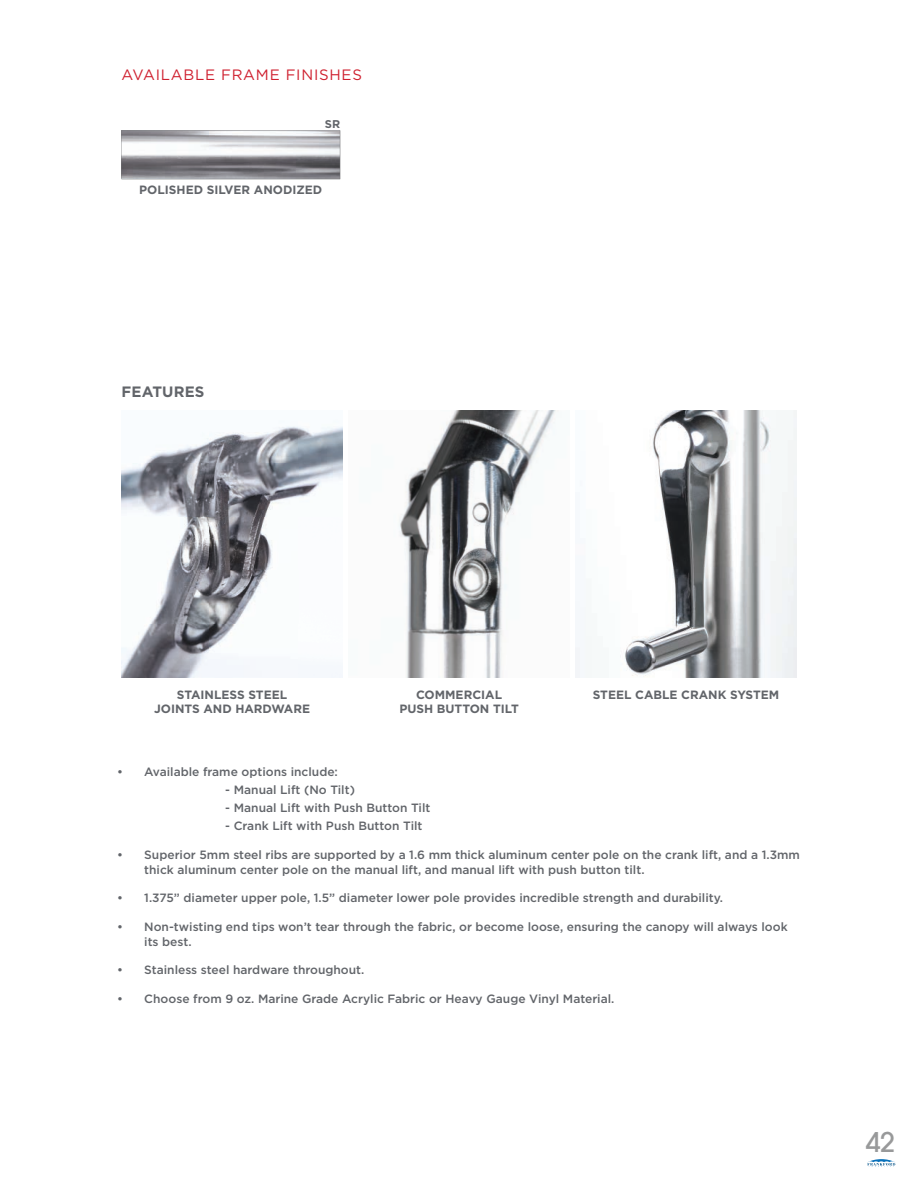
<style>
.page{position:relative;width:918px;height:1188px;background:#fff}
.page>*{position:absolute;margin:0;border:0;box-sizing:border-box;transform-origin:0 0}
.t1{font:500 27px "ITC Avant Garde Pro";color:#98999a}
.t2{font:15px "Gotham";letter-spacing:.05em;color:#cf202f}
.t3{font:700 15px "Gotham";letter-spacing:.01em;color:#62656a}
.t4{font:500 12px/15px "Gotham";color:#62656a}
.t5{font:700 12px/14.4px "Gotham";color:#62656a;text-align:center}
.t6{font:700 11.25px "Gotham";color:#62656a}
</style>
<div class="page">
<img style="left:575px;top:410px;width:222px;height:268px">
<img style="left:399px;top:410px;width:157px;height:268px">
<img style="left:122px;top:426px;width:221px;height:252px">
<svg style="left:867px;top:1159px;width:28px;height:8px"></svg>
<svg style="left:122px;top:130px;width:218px;height:49px"></svg>
<p class="t2" style="left:122px;top:66px;width:242px">AVAILABLE FRAME FINISHES</p>
<p class="t6" style="left:325px;top:117px;width:17px">SR</p>
<p class="t5" style="left:139px;top:183px;width:185px">POLISHED SILVER ANODIZED</p>
<p class="t3" style="left:122px;top:383px;width:84px">FEATURES</p>
<p class="t5" style="left:154px;top:687px;width:158px">STAINLESS STEEL<br>JOINTS AND HARDWARE</p>
<p class="t5" style="left:399px;top:687px;width:121px">COMMERCIAL<br>PUSH BUTTON TILT</p>
<p class="t5" style="left:593px;top:687px;width:188px">STEEL CABLE CRANK SYSTEM</p>
<p class="t4" style="left:117px;top:764px;width:222px">• Available frame options include:</p>
<p class="t4" style="left:225px;top:782px;width:131px">- Manual Lift (No Tilt)</p>
<p class="t4" style="left:225px;top:800px;width:207px">- Manual Lift with Push Button Tilt</p>
<p class="t4" style="left:225px;top:818px;width:199px">- Crank Lift with Push Button Tilt</p>
<p class="t4" style="left:144px;top:847px;width:657px;text-indent:-27px">• Superior 5mm steel ribs are supported by a 1.6 mm thick aluminum center pole on the crank lift, and a 1.3mm thick aluminum center pole on the manual lift, and manual lift with push button tilt.</p>
<p class="t4" style="left:117px;top:890px;width:607px">• 1.375” diameter upper pole, 1.5” diameter lower pole provides incredible strength and durability.</p>
<p class="t4" style="left:144px;top:919px;width:645px;text-indent:-27px">• Non-twisting end tips won’t tear through the fabric, or become loose, ensuring the canopy will always look its best.</p>
<p class="t4" style="left:117px;top:962px;width:249px">• Stainless steel hardware throughout.</p>
<p class="t4" style="left:117px;top:991px;width:499px">• Choose from 9 oz. Marine Grade Acrylic Fabric or Heavy Gauge Vinyl Material.</p>
<h1 class="t1" style="left:866px;top:1125px;width:31px">42</h1>
</div>
